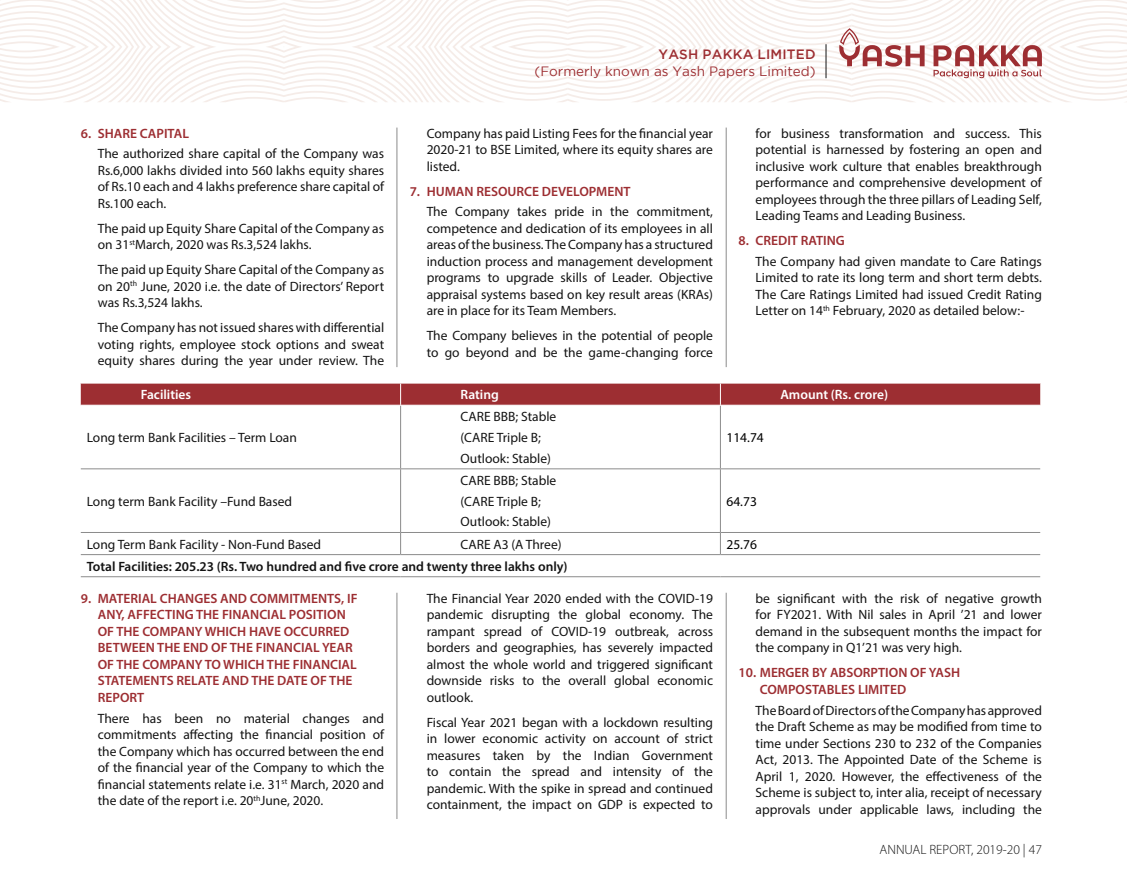
<style>
.page{position:relative;width:1127px;height:893px;background:#fff}
.page>*{position:absolute;margin:0;border:0;box-sizing:border-box;transform-origin:0 0}
.t1{font:13.5px/16.5px "Myriad Pro";color:#131313;text-align:justify}
.t2{font:600 13.5px/16.5px "Myriad Pro";color:#9d2e32}
.t3{font:600 13.5px "Myriad Pro";color:#131313}
.t4{font:13.5px "Gotham";color:#9d2e32}
.t5{font:600 13.5px "Myriad Pro";color:#fff}
.t6{font:300 13.5px "Myriad Pro";color:#131313}
.t7{font:500 13.5px "Gotham";letter-spacing:.015em;color:#9d2e32}
.t8{font:13.5px "Myriad Pro";color:#000}
</style>
<div class="page">
<svg style="left:0;top:0;width:1127px;height:102px"></svg>
<hr style="left:825px;top:44px;width:1px;height:34px;background:#131313">
<hr style="left:400px;top:406px;width:1px;height:62px;background:#8b8b8b">
<hr style="left:720px;top:406px;width:1px;height:62px;background:#8b8b8b">
<hr style="left:81px;top:468px;width:320px;height:1px;background:#8b8b8b">
<hr style="left:401px;top:468px;width:319px;height:1px;background:#8b8b8b">
<hr style="left:400px;top:469px;width:1px;height:63px;background:#8b8b8b">
<hr style="left:720px;top:468px;width:320px;height:1px;background:#8b8b8b">
<hr style="left:720px;top:469px;width:1px;height:63px;background:#8b8b8b">
<hr style="left:81px;top:532px;width:320px;height:1px;background:#8b8b8b">
<hr style="left:401px;top:532px;width:319px;height:1px;background:#8b8b8b">
<svg style="left:400px;top:533px;width:1px;height:21px"></svg>
<hr style="left:720px;top:532px;width:320px;height:1px;background:#8b8b8b">
<svg style="left:720px;top:533px;width:1px;height:21px"></svg>
<hr style="left:81px;top:554px;width:320px;height:1px;background:#8b8b8b">
<hr style="left:401px;top:554px;width:319px;height:1px;background:#8b8b8b">
<hr style="left:720px;top:554px;width:320px;height:1px;background:#8b8b8b">
<hr style="left:81px;top:576px;width:320px;height:1px;background:#8b8b8b">
<hr style="left:401px;top:576px;width:319px;height:1px;background:#8b8b8b">
<hr style="left:720px;top:576px;width:320px;height:1px;background:#8b8b8b">
<svg style="left:81px;top:383px;width:959px;height:22px;background:#a1363a"></svg>
<hr style="left:396px;top:128px;width:1px;height:239px;background:#8b8b8b">
<hr style="left:726px;top:128px;width:1px;height:239px;background:#8b8b8b">
<hr style="left:396px;top:593px;width:1px;height:226px;background:#8b8b8b">
<hr style="left:726px;top:593px;width:1px;height:226px;background:#8b8b8b">
<p class="t2" style="left:81px;top:125px;width:110px">6. SHARE CAPITAL</p>
<p class="t1" style="left:98px;top:145px;width:288px">The authorized share capital of the Company was Rs.6,000 lakhs divided into 560 lakhs equity shares of Rs.10 each and 4 lakhs preference share capital of Rs.100 each.</p>
<p class="t1" style="left:98px;top:220px;width:288px">The paid up Equity Share Capital of the Company as on 31<sup>st</sup>March, 2020 was Rs.3,524 lakhs.</p>
<p class="t1" style="left:98px;top:261px;width:288px">The paid up Equity Share Capital of the Company as on 20<sup>th</sup> June, 2020 i.e. the date of Directors’ Report was Rs.3,524 lakhs.</p>
<p class="t1" style="left:98px;top:319px;width:288px">The Company has not issued shares with differential voting rights, employee stock options and sweat equity shares during the year under review. The</p>
<p class="t7" style="left:658px;top:47px;width:159px">YASH PAKKA LIMITED</p>
<p class="t4" style="left:534px;top:63px;width:283px">(Formerly known as Yash Papers Limited)</p>
<p class="t1" style="left:427px;top:125px;width:288px">Company has paid Listing Fees for the financial year 2020-21 to BSE Limited, where its equity shares are listed.</p>
<p class="t2" style="left:410px;top:183px;width:222px">7. HUMAN RESOURCE DEVELOPMENT</p>
<p class="t1" style="left:427px;top:203px;width:288px">The Company takes pride in the commitment, competence and dedication of its employees in all areas of the business. The Company has a structured induction process and management development programs to upgrade skills of Leader. Objective appraisal systems based on key result areas (KRAs) are in place for its Team Members.</p>
<p class="t1" style="left:427px;top:327px;width:288px">The Company believes in the potential of people to go beyond and be the game-changing force</p>
<p class="t1" style="left:755px;top:125px;width:288px">for business transformation and success. This potential is harnessed by fostering an open and inclusive work culture that enables breakthrough performance and comprehensive development of employees through the three pillars of Leading Self, Leading Teams and Leading Business.</p>
<p class="t2" style="left:738px;top:232px;width:108px">8. CREDIT RATING</p>
<p class="t1" style="left:755px;top:253px;width:288px">The Company had given mandate to Care Ratings Limited to rate its long term and short term debts.<br>The Care Ratings Limited had issued Credit Rating Letter on 14<sup>th</sup> February, 2020 as detailed below:-</p>
<p class="t5" style="left:141px;top:386px;width:52px">Facilities</p>
<p class="t5" style="left:461px;top:386px;width:40px">Rating</p>
<p class="t5" style="left:780px;top:386px;width:109px">Amount (Rs. crore)</p>
<p class="t1" style="left:87px;top:429px;width:212px">Long term Bank Facilities – Term Loan</p>
<p class="t1" style="left:461px;top:406px;width:97px;line-height:20.7px;text-align:left">CARE BBB; Stable (CARE Triple B;<br>Outlook: Stable)</p>
<p class="t8" style="left:726px;top:429px;width:39px">114.74</p>
<p class="t1" style="left:87px;top:493px;width:207px">Long term Bank Facility –Fund Based</p>
<p class="t1" style="left:461px;top:470px;width:97px;line-height:20.7px;text-align:left">CARE BBB; Stable (CARE Triple B;<br>Outlook: Stable)</p>
<p class="t8" style="left:726px;top:493px;width:32px">64.73</p>
<p class="t1" style="left:87px;top:536px;width:236px">Long Term Bank Facility - Non-Fund Based</p>
<p class="t1" style="left:461px;top:536px;width:102px">CARE A3 (A Three)</p>
<p class="t8" style="left:726px;top:536px;width:32px">25.76</p>
<p class="t3" style="left:87px;top:558px;width:482px">Total Facilities: 205.23 (Rs. Two hundred and five crore and twenty three lakhs only)</p>
<p class="t2" style="left:98px;top:590px;width:261px;text-indent:-17px">9. MATERIAL CHANGES AND COMMITMENTS, IF<br>ANY, AFFECTING THE FINANCIAL POSITION<br>OF THE COMPANY WHICH HAVE OCCURRED<br>BETWEEN THE END OF THE FINANCIAL YEAR<br>OF THE COMPANY TO WHICH THE FINANCIAL<br>STATEMENTS RELATE AND THE DATE OF THE<br>REPORT</p>
<p class="t1" style="left:98px;top:710px;width:288px">There has been no material changes and commitments affecting the financial position of the Company which has occurred between the end of the financial year of the Company to which the financial statements relate i.e. 31<sup>st</sup> March, 2020 and the date of the report i.e. 20<sup>th</sup>June, 2020.</p>
<p class="t1" style="left:755px;top:590px;width:288px">be significant with the risk of negative growth for FY2021. With Nil sales in April ’21 and lower demand in the subsequent months the impact for the company in Q1’21 was very high.</p>
<p class="t2" style="left:760px;top:664px;width:202px;text-indent:-21px">10. MERGER BY ABSORPTION OF YASH<br>COMPOSTABLES LIMITED</p>
<p class="t1" style="left:755px;top:702px;width:288px">The Board of Directors of the Company has approved the Draft Scheme as may be modified from time to time under Sections 230 to 232 of the Companies Act, 2013. The Appointed Date of the Scheme is April 1, 2020. However, the effectiveness of the Scheme is subject to, inter alia, receipt of necessary approvals under applicable laws, including the</p>
<p class="t1" style="left:427px;top:590px;width:288px">The Financial Year 2020 ended with the COVID-19 pandemic disrupting the global economy. The rampant spread of COVID-19 outbreak, across borders and geographies, has severely impacted almost the whole world and triggered significant downside risks to the overall global economic outlook.</p>
<p class="t1" style="left:427px;top:714px;width:288px">Fiscal Year 2021 began with a lockdown resulting in lower economic activity on account of strict measures taken by the Indian Government to contain the spread and intensity of the pandemic. With the spike in spread and continued containment, the impact on GDP is expected to</p>
<p class="t6" style="left:879px;top:842px;width:164px">ANNUAL REPORT, 2019-20 | 47</p>
</div>
